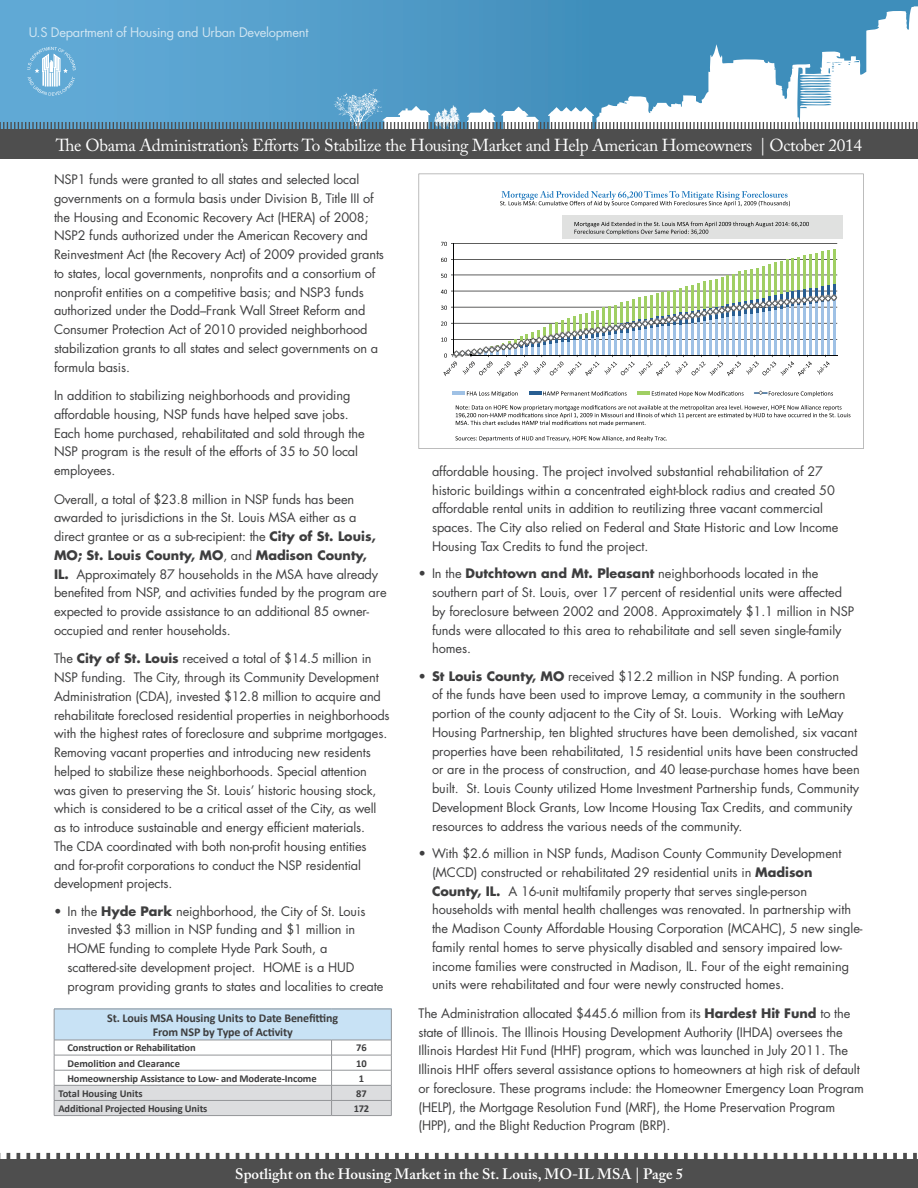
<style>
.page{position:relative;width:918px;height:1188px;background:#fff}
.page>*{position:absolute;margin:0;border:0;box-sizing:border-box;transform-origin:0 0}
.t1{font:17.25px "Adobe Caslon Pro";letter-spacing:-.02em;color:#fff}
.t2{font:600 15px "Adobe Caslon Pro";color:#fff}
.t3{font:13.05px "Helvetica Neue";letter-spacing:.01em;color:#fff}
.t4{font:12.9px "Futura";letter-spacing:-.02em;color:#fff}
.body_copy{font:12.75px/18.8px "Futura";letter-spacing:-.01em;color:#3e3e3f}
.body_copy-2{font:700 12px/13.5px "Calibri";letter-spacing:-.01em;color:#3e3e3f;text-align:center}
.body_copy-3{font:700 10.5px "Calibri";letter-spacing:-.01em;color:#3e3e3f}
.s1{font-weight:700}
</style>
<div class="page">
<div style="left:0;top:0;width:918px;height:159px;background:linear-gradient(to right,#62aad6,#3687b4)"></div>
<svg style="left:596px;top:6px;width:322px;height:41px;background:#549bc2"></svg>
<div style="left:0;top:130px;width:918px;height:29px;background:#4e4e4e"></div>
<svg style="left:0;top:1152px;width:917px;height:7px"></svg>
<div style="left:0;top:1159px;width:918px;height:29px;background:#4e4e4e"></div>
<svg style="left:0;top:47px;width:918px;height:83px"></svg>
<svg style="left:418px;top:174px;width:446px;height:275px"></svg>
<svg style="left:456px;top:405px;width:394px;height:21px"></svg>
<svg style="left:455px;top:436px;width:212px;height:6px"></svg>
<div style="left:562px;top:215px;width:281px;height:24px;background:#e0e1e0"></div>
<svg style="left:574px;top:222px;width:235px;height:13px"></svg>
<svg style="left:441px;top:284px;width:396px;height:92px"></svg>
<div style="left:54px;top:1009px;width:337px;height:31px;background:#c8e2f5"></div>
<svg style="left:54px;top:1040px;width:338px;height:76px"></svg>
<hr style="left:54px;top:1009px;width:278px;height:1px;background:#939598">
<hr style="left:54px;top:1009px;width:1px;height:31px;background:#939598">
<hr style="left:332px;top:1009px;width:59px;height:1px;background:#939598">
<hr style="left:391px;top:1009px;width:1px;height:31px;background:#939598">
<hr style="left:54px;top:1040px;width:278px;height:1px;background:#939598">
<hr style="left:332px;top:1040px;width:59px;height:1px;background:#939598">
<hr style="left:54px;top:1070px;width:278px;height:1px;background:#939598">
<hr style="left:332px;top:1070px;width:59px;height:1px;background:#939598">
<hr style="left:54px;top:1085px;width:278px;height:1px;background:#939598">
<hr style="left:332px;top:1085px;width:59px;height:1px;background:#939598">
<hr style="left:54px;top:1100px;width:278px;height:1px;background:#939598">
<hr style="left:332px;top:1100px;width:59px;height:1px;background:#939598">
<hr style="left:54px;top:1115px;width:278px;height:1px;background:#939598">
<hr style="left:332px;top:1115px;width:59px;height:1px;background:#939598">
<p class="t4" style="left:28px;top:23px;width:282px">U.S Department of Housing and Urban Development</p>
<p class="t3" style="left:159px;top:135px;width:599px">U.S. Department of Housing and Urban Development | Office of Policy Development and Research</p>
<h1 class="t1" style="left:56px;top:135px;width:808px">The Obama Administration’s Efforts To Stabilize the Housing Market and Help American Homeowners | October 2014</h1>
<p class="body_copy" style="left:54px;top:170px;width:332px">NSP1 funds were granted to all states and selected local governments on a formula basis under Division B, Title III of the Housing and Economic Recovery Act (HERA) of 2008; NSP2 funds authorized under the American Recovery and Reinvestment Act (the Recovery Act) of 2009 provided grants to states, local governments, nonprofits and a consortium of nonprofit entities on a competitive basis; and NSP3 funds authorized under the Dodd–Frank Wall Street Reform and Consumer Protection Act of 2010 provided neighborhood stabilization grants to all states and select governments on a formula basis.</p>
<p class="body_copy" style="left:54px;top:386px;width:312px">In addition to stabilizing neighborhoods and providing affordable housing, NSP funds have helped save jobs.<br>Each home purchased, rehabilitated and sold through the NSP program is the result of the efforts of 35 to 50 local employees.</p>
<p class="body_copy" style="left:54px;top:489px;width:334px">Overall, a total of $23.8 million in NSP funds has been awarded to jurisdictions in the St. Louis MSA either as a direct grantee or as a sub-recipient: the <span class="s1">City of St. Louis, MO; St. Louis County, MO</span>, and <span class="s1">Madison County,<br>IL.</span> Approximately 87 households in the MSA have already benefited from NSP, and activities funded by the program are expected to provide assistance to an additional 85 owner&shy;occupied and renter households.</p>
<p class="body_copy" style="left:54px;top:649px;width:337px">The <span class="s1">City of St. Louis</span> received a total of $14.5 million in NSP funding. The City, through its Community Development Administration (CDA), invested $12.8 million to acquire and rehabilitate foreclosed residential properties in neighborhoods with the highest rates of foreclosure and subprime mortgages.<br>Removing vacant properties and introducing new residents helped to stabilize these neighborhoods. Special attention was given to preserving the St. Louis’ historic housing stock, which is considered to be a critical asset of the City, as well as to introduce sustainable and energy efficient materials.<br>The CDA coordinated with both non-profit housing entities and for-profit corporations to conduct the NSP residential development projects.</p>
<p class="body_copy" style="left:68px;top:901px;width:318px;text-indent:-14px">• In the <span class="s1">Hyde Park</span> neighborhood, the City of St. Louis invested $3 million in NSP funding and $1 million in HOME funding to complete Hyde Park South, a scattered-site development project. HOME is a HUD program providing grants to states and localities to create</p>
<p class="body_copy-2" style="left:107px;top:1011px;width:232px">St. Louis MSA Housing Units to Date Benefitting<br>From NSP by Type of Activity</p>
<p class="body_copy-3" style="left:67px;top:1041px;width:130px">Construction or Rehabilitation</p>
<p class="body_copy-3" style="left:356px;top:1041px;width:12px">76</p>
<p class="body_copy-3" style="left:68px;top:1056px;width:114px">Demolition and Clearance</p>
<p class="body_copy-3" style="left:356px;top:1056px;width:12px">10</p>
<p class="body_copy-3" style="left:67px;top:1072px;width:251px">Homeownership Assistance to Low- and Moderate-Income</p>
<p class="body_copy-3" style="left:359px;top:1072px;width:7px">1</p>
<p class="body_copy-3" style="left:58px;top:1087px;width:86px">Total Housing Units</p>
<p class="body_copy-3" style="left:356px;top:1087px;width:12px">87</p>
<p class="body_copy-3" style="left:58px;top:1102px;width:151px">Additional Projected Housing Units</p>
<p class="body_copy-3" style="left:354px;top:1102px;width:17px">172</p>
<p class="body_copy" style="left:432px;top:462px;width:408px">affordable housing. The project involved substantial rehabilitation of 27 historic buildings within a concentrated eight-block radius and created 50 affordable rental units in addition to reutilizing three vacant commercial spaces. The City also relied on Federal and State Historic and Low Income Housing Tax Credits to fund the project.</p>
<p class="body_copy" style="left:432px;top:564px;width:424px;text-indent:-14px">• In the <span class="s1">Dutchtown and Mt. Pleasant</span> neighborhoods located in the southern part of St. Louis, over 17 percent of residential units were affected by foreclosure between 2002 and 2008. Approximately $1.1 million in NSP funds were allocated to this area to rehabilitate and sell seven single-family homes.</p>
<p class="body_copy" style="left:432px;top:666px;width:429px;text-indent:-14px">• <span class="s1">St Louis County, MO</span> received $12.2 million in NSP funding. A portion<br>of the funds have been used to improve Lemay, a community in the southern portion of the county adjacent to the City of St. Louis. Working with LeMay Housing Partnership, ten blighted structures have been demolished, six vacant properties have been rehabilitated, 15 residential units have been constructed or are in the process of construction, and 40 lease-purchase homes have been built. St. Louis County utilized Home Investment Partnership funds, Community Development Block Grants, Low Income Housing Tax Credits, and community resources to address the various needs of the community.</p>
<p class="body_copy" style="left:432px;top:844px;width:432px;text-indent:-14px">• With $2.6 million in NSP funds, Madison County Community Development (MCCD) constructed or rehabilitated 29 residential units in <span class="s1">Madison County, IL.</span> A 16-unit multifamily property that serves single-person households with mental health challenges was renovated. In partnership with the Madison County Affordable Housing Corporation (MCAHC), 5 new single&shy;family rental homes to serve physically disabled and sensory impaired low&shy;income families were constructed in Madison, IL. Four of the eight remaining units were rehabilitated and four were newly constructed homes.</p>
<p class="body_copy" style="left:418px;top:1004px;width:447px">The Administration allocated $445.6 million from its <span class="s1">Hardest Hit Fund</span> to the state of Illinois. The Illinois Housing Development Authority (IHDA) oversees the Illinois Hardest Hit Fund (HHF) program, which was launched in July 2011. The Illinois HHF offers several assistance options to homeowners at high risk of default or foreclosure. These programs include: the Homeowner Emergency Loan Program (HELP), the Mortgage Resolution Fund (MRF), the Home Preservation Program (HPP), and the Blight Reduction Program (BRP).</p>
<p class="t2" style="left:235px;top:1165px;width:450px">Spotlight on the Housing Market in the St. Louis, MO-IL MSA | Page 5</p>
</div>
